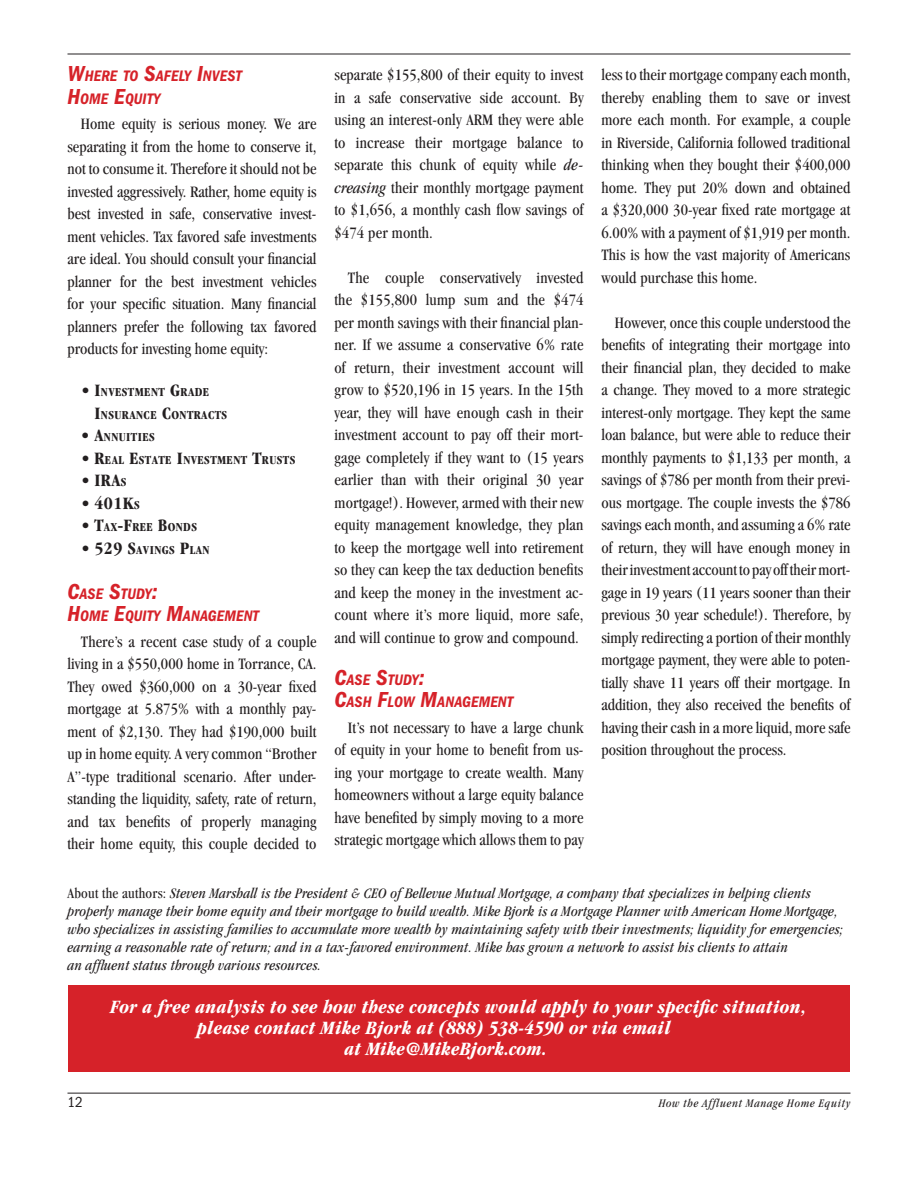
<style>
.page{position:relative;width:918px;height:1188px;background:#fff}
.page>*{position:absolute;margin:0;border:0;box-sizing:border-box;transform-origin:0 0}
.t1{font:italic 700 condensed 19.5px "Garamond";letter-spacing:.015em;color:#fff}
.t2{font:700 condensed 18px "Garamond";letter-spacing:.025em;color:#231f20}
.t3{font:condensed 16.5px/22.5px "Garamond";letter-spacing:.005em;color:#231f20;text-align:justify}
.t4{font:italic 600 condensed 15.75px/22.5px "Franklin Gothic";letter-spacing:.005em;color:#d62229}
.t5{font:italic condensed 15px/18px "Garamond";letter-spacing:.015em;color:#231f20}
.t6{font:condensed 15px "Franklin Gothic";color:#231f20}
.t7{font:700 condensed 12.6px/22.5px "Garamond";letter-spacing:.035em;color:#231f20}
.t8{font:italic condensed 12px "Garamond";letter-spacing:.06em;color:#231f20}
.s1{font-size:22.5px}
.s2{font-size:18px}
.s3{font-size:12.6px}
.s4{font-style:italic}
.s5{font-style:normal}
</style>
<div class="page">
<hr style="left:68px;top:1093px;width:782px;height:1px;background:#231f20">
<hr style="left:68px;top:54px;width:782px;height:1px;background:#231f20">
<div style="left:68px;top:986px;width:782px;height:86px;background:#d62229"></div>
<p class="t4" style="left:67px;top:65px;width:176px"><span class="s1">W</span>HERE TO <span class="s1">S</span>AFELY <span class="s1">I</span>NVEST<br><span class="s1">H</span>OME <span class="s1">E</span>QUITY</p>
<p class="t3" style="left:67px;top:113px;width:251px;text-indent:13px">Home equity is serious money. We are separating it from the home to conserve it, not to consume it. Therefore it should not be invested aggressively. Rather, home equity is best invested in safe, conservative invest&shy;ment vehicles. Tax favored safe investments are ideal. You should consult your financial planner for the best investment vehicles for your specific situation. Many financial planners prefer the following tax favored products for investing home equity:</p>
<p class="t7" style="left:94px;top:381px;width:134px;text-indent:-14px"><span class="s2">• I</span>NVESTMENT <span class="s2">G</span>RADE<br><span class="s2">I</span>NSURANCE <span class="s2">C</span>ONTRACTS</p>
<p class="t7" style="left:81px;top:426px;width:75px"><span class="s2">• A</span>NNUITIES</p>
<p class="t7" style="left:81px;top:449px;width:216px"><span class="s2">• R</span>EAL <span class="s2">E</span>STATE <span class="s2">I</span>NVESTMENT <span class="s2">T</span>RUSTS</p>
<p class="t2" style="left:81px;top:470px;width:47px">• IRA<span class="s3">S</span></p>
<p class="t2" style="left:81px;top:493px;width:60px">• 401K<span class="s3">S</span></p>
<p class="t7" style="left:81px;top:516px;width:118px"><span class="s2">• T</span>AX<span class="s2">-F</span>REE <span class="s2">B</span>ONDS</p>
<p class="t7" style="left:81px;top:539px;width:130px"><span class="s2">• 529 S</span>AVINGS <span class="s2">P</span>LAN</p>
<p class="t4" style="left:67px;top:583px;width:193px"><span class="s1">C</span>ASE <span class="s1">S</span>TUDY<span class="s1">:<br>H</span>OME <span class="s1">E</span>QUITY <span class="s1">M</span>ANAGEMENT</p>
<p class="t3" style="left:68px;top:630px;width:251px;text-indent:13px">There’s a recent case study of a couple living in a $550,000 home in Torrance, CA.<br>They owed $360,000 on a 30-year fixed mortgage at 5.875% with a monthly pay&shy;ment of $2,130. They had $190,000 built up in home equity. A very common “Brother A”-type traditional scenario. After under&shy;standing the liquidity, safety, rate of return, and tax benefits of properly managing their home equity, this couple decided to</p>
<p class="t3" style="left:334px;top:64px;width:251px">separate $155,800 of their equity to invest in a safe conservative side account. By using an interest-only ARM they were able to increase their mortgage balance to separate this chunk of equity while <span class="s4">de&shy;creasing</span> their monthly mortgage payment to $1,656, a monthly cash flow savings of $474 per month.</p>
<p class="t3" style="left:334px;top:266px;width:251px;text-indent:13px">The couple conservatively invested the $155,800 lump sum and the $474 per month savings with their financial plan&shy;ner. If we assume a conservative 6% rate of return, their investment account will grow to $520,196 in 15 years. In the 15th year, they will have enough cash in their investment account to pay off their mort&shy;gage completely if they want to (15 years earlier than with their original 30 year mortgage!). However, armed with their new equity management knowledge, they plan to keep the mortgage well into retirement so they can keep the tax deduction benefits and keep the money in the investment ac&shy;count where it’s more liquid, more safe, and will continue to grow and compound.</p>
<p class="t4" style="left:334px;top:669px;width:180px"><span class="s1">C</span>ASE <span class="s1">S</span>TUDY<span class="s1">:<br>C</span>ASH <span class="s1">F</span>LOW <span class="s1">M</span>ANAGEMENT</p>
<p class="t3" style="left:334px;top:716px;width:251px;text-indent:13px">It’s not necessary to have a large chunk of equity in your home to benefit from us&shy;ing your mortgage to create wealth. Many homeowners without a large equity balance have benefited by simply moving to a more strategic mortgage which allows them to pay</p>
<p class="t3" style="left:602px;top:64px;width:251px">less to their mortgage company each month, thereby enabling them to save or invest more each month. For example, a couple in Riverside, California followed traditional thinking when they bought their $400,000 home. They put 20% down and obtained a $320,000 30-year fixed rate mortgage at 6.00% with a payment of $1,919 per month.<br>This is how the vast majority of Americans would purchase this home.</p>
<p class="t3" style="left:601px;top:311px;width:251px;text-indent:13px">However, once this couple understood the benefits of integrating their mortgage into their financial plan, they decided to make a change. They moved to a more strategic interest-only mortgage. They kept the same loan balance, but were able to reduce their monthly payments to $1,133 per month, a savings of $786 per month from their previ&shy;ous mortgage. The couple invests the $786 savings each month, and assuming a 6% rate of return, they will have enough money in their investment account to pay off their mort&shy;gage in 19 years (11 years sooner than their previous 30 year schedule!). Therefore, by simply redirecting a portion of their monthly mortgage payment, they were able to poten&shy;tially shave 11 years off their mortgage. In addition, they also received the benefits of having their cash in a more liquid, more safe position throughout the process.</p>
<p class="t5" style="left:67px;top:885px;width:777px"><span class="s5">About the authors:</span> Steven Marshall is the President &amp; CEO of Bellevue Mutual Mortgage, a company that specializes in helping clients properly manage their home equity and their mortgage to build wealth. Mike Bjork is a Mortgage Planner with American Home Mortgage, who specializes in assisting families to accumulate more wealth by maintaining safety with their investments; liquidity for emergencies; earning a reasonable rate of return; and in a tax-favored environment. Mike has grown a network to assist his clients to attain<br>an affluent status through various resources.</p>
<p class="t1" style="left:111px;top:996px;width:697px">For a free analysis to see how these concepts would apply to your specific situation,</p>
<p class="t1" style="left:197px;top:1017px;width:475px">please contact Mike Bjork at (888) 538-4590 or via email</p>
<p class="t1" style="left:344px;top:1038px;width:204px">at Mike@MikeBjork.com.</p>
<p class="t6" style="left:68px;top:1094px;width:17px">12</p>
<p class="t8" style="left:659px;top:1097px;width:193px">How the Affluent Manage Home Equity</p>
</div>
